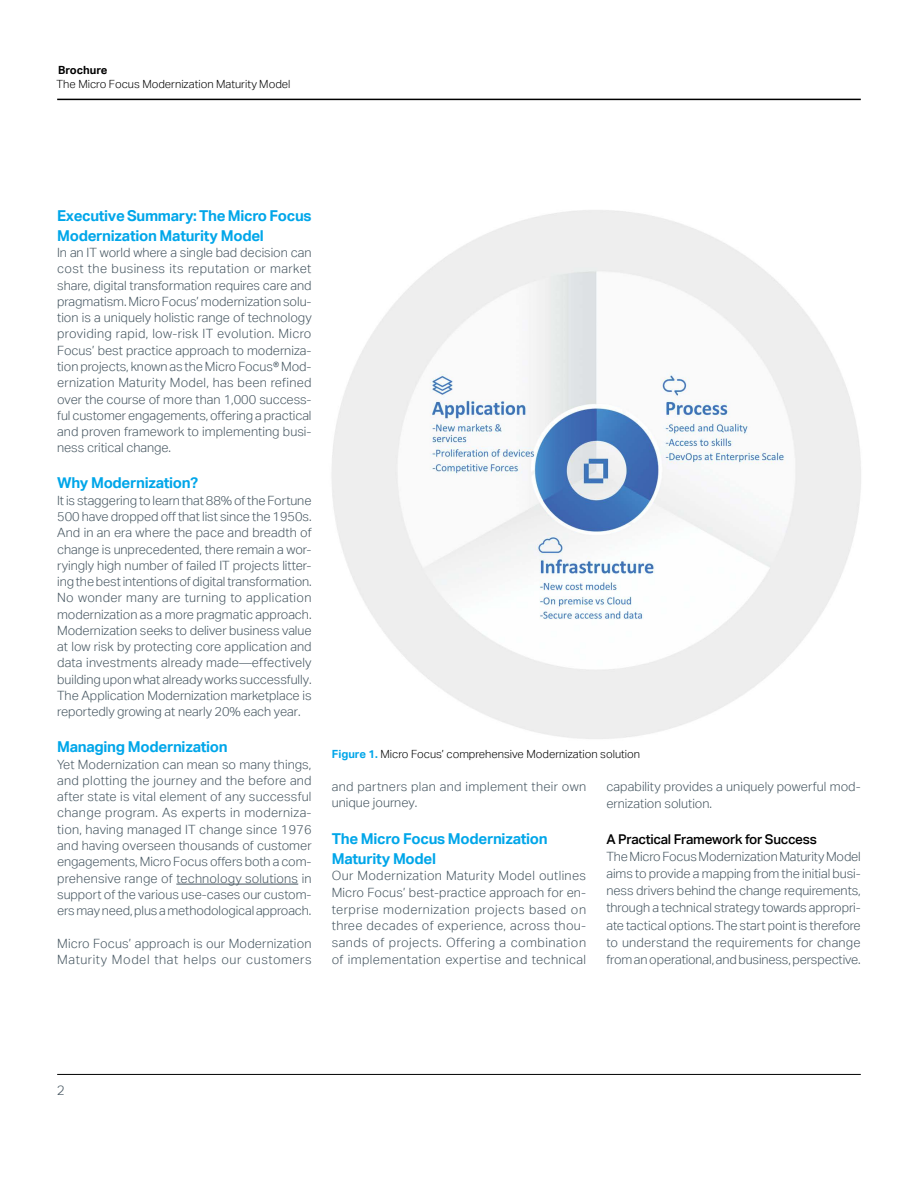
<style>
.page{position:relative;width:918px;height:1188px;background:#fff}
.page>*{position:absolute;margin:0;border:0;box-sizing:border-box;transform-origin:0 0}
.subhead_10_13-blue{font:700 15px/19.5px "Aktiv Grotesk";letter-spacing:-.02em;color:#00a6e9}
.subhead_9_12_medium{font:500 13.5px "Aktiv Grotesk";letter-spacing:-.02em;color:#000}
.t1{font:300 13.5px "Aktiv Grotesk";color:#455560}
.body_8_5_11-grey{font:300 12.75px/16.4px "Aktiv Grotesk";color:#455560;text-align:justify}
.body_8_5_11-grey-2{font:300 12.75px/16.4px "Aktiv Grotesk";letter-spacing:.02em;color:#455560}
.caption_7_5_9_5{font:300 11.25px "Aktiv Grotesk";color:#000}
.t2{font:700 11.25px "Aktiv Grotesk";color:#000}
.s1{font-weight:700;color:#00a6e9}
</style>
<div class="page">
<hr style="left:57px;top:1074px;width:804px;height:1px;background:#000">
<hr style="left:57px;top:99px;width:804px;height:1px;background:#000">
<hr style="left:176px;top:884px;width:122px;height:1px;background:#455560">
<img style="left:331px;top:210px;width:530px;height:529px">
<p class="t2" style="left:58px;top:63px;width:51px">Brochure</p>
<p class="caption_7_5_9_5" style="left:57px;top:78px;width:235px">The Micro Focus Modernization Maturity Model</p>
<p class="subhead_10_13-blue" style="left:57px;top:206px;width:256px">Executive Summary: The Micro Focus<br>Modernization Maturity Model</p>
<p class="body_8_5_11-grey" style="left:57px;top:244px;width:256px">In an IT world where a single bad decision can cost the business its reputation or market share, digital transformation requires care and pragmatism. Micro Focus’ modernization solu&shy;tion is a uniquely holistic range of technology providing rapid, low-risk IT evolution. Micro Focus’ best practice approach to moderniza&shy;tion projects, known as the Micro Focus® Mod&shy;ernization Maturity Model, has been refined over the course of more than 1,000 success&shy;ful customer engagements, offering a practical and proven framework to implementing busi&shy;ness critical change.</p>
<p class="subhead_10_13-blue" style="left:57px;top:473px;width:143px">Why Modernization?</p>
<p class="body_8_5_11-grey" style="left:57px;top:492px;width:256px">It is staggering to learn that 88% of the Fortune 500 have dropped off that list since the 1950s.<br>And in an era where the pace and breadth of change is unprecedented, there remain a wor&shy;ryingly high number of failed IT projects litter&shy;ing the best intentions of digital transformation.<br>No wonder many are turning to application modernization as a more pragmatic approach.<br>Modernization seeks to deliver business value at low risk by protecting core application and data investments already made—effectively building upon what already works successfully.<br>The Application Modernization marketplace is reportedly growing at nearly 20% each year.</p>
<p class="subhead_10_13-blue" style="left:57px;top:737px;width:172px">Managing Modernization</p>
<p class="body_8_5_11-grey" style="left:57px;top:756px;width:256px">Yet Modernization can mean so many things, and plotting the journey and the before and after state is vital element of any successful change program. As experts in moderniza&shy;tion, having managed IT change since 1976 and having overseen thousands of customer engagements, Micro Focus offers both a com&shy;prehensive range of technology solutions in support of the various use-cases our custom&shy;ers may need, plus a methodological approach.</p>
<p class="body_8_5_11-grey-2" style="left:57px;top:935px;width:256px">Micro Focus’ approach is our Modernization<br>Maturity Model that helps our customers</p>
<p class="caption_7_5_9_5" style="left:332px;top:747px;width:310px"><span class="s1">Figure 1.</span> Micro Focus’ comprehensive Modernization solution</p>
<p class="body_8_5_11-grey-2" style="left:332px;top:778px;width:256px;line-height:16.8px">and partners plan and implement their own unique journey.</p>
<p class="subhead_10_13-blue" style="left:332px;top:828px;width:217px">The Micro Focus Modernization<br>Maturity Model</p>
<p class="body_8_5_11-grey" style="left:332px;top:867px;width:256px;line-height:16.8px">Our Modernization Maturity Model outlines Micro Focus’ best-practice approach for en&shy;terprise modernization projects based on three decades of experience, across thou&shy;sands of projects. Offering a combination of implementation expertise and technical</p>
<p class="body_8_5_11-grey" style="left:606px;top:778px;width:256px;line-height:17.2px">capability provides a uniquely powerful mod&shy;ernization solution.</p>
<p class="subhead_9_12_medium" style="left:606px;top:831px;width:212px">A Practical Framework for Success</p>
<p class="body_8_5_11-grey" style="left:606px;top:848px;width:256px;line-height:17.2px">The Micro Focus Modernization Maturity Model aims to provide a mapping from the initial busi&shy;ness drivers behind the change requirements, through a technical strategy towards appropri&shy;ate tactical options. The start point is therefore to understand the requirements for change from an operational, and business, perspective.</p>
<p class="t1" style="left:57px;top:1082px;width:9px">2</p>
</div>
